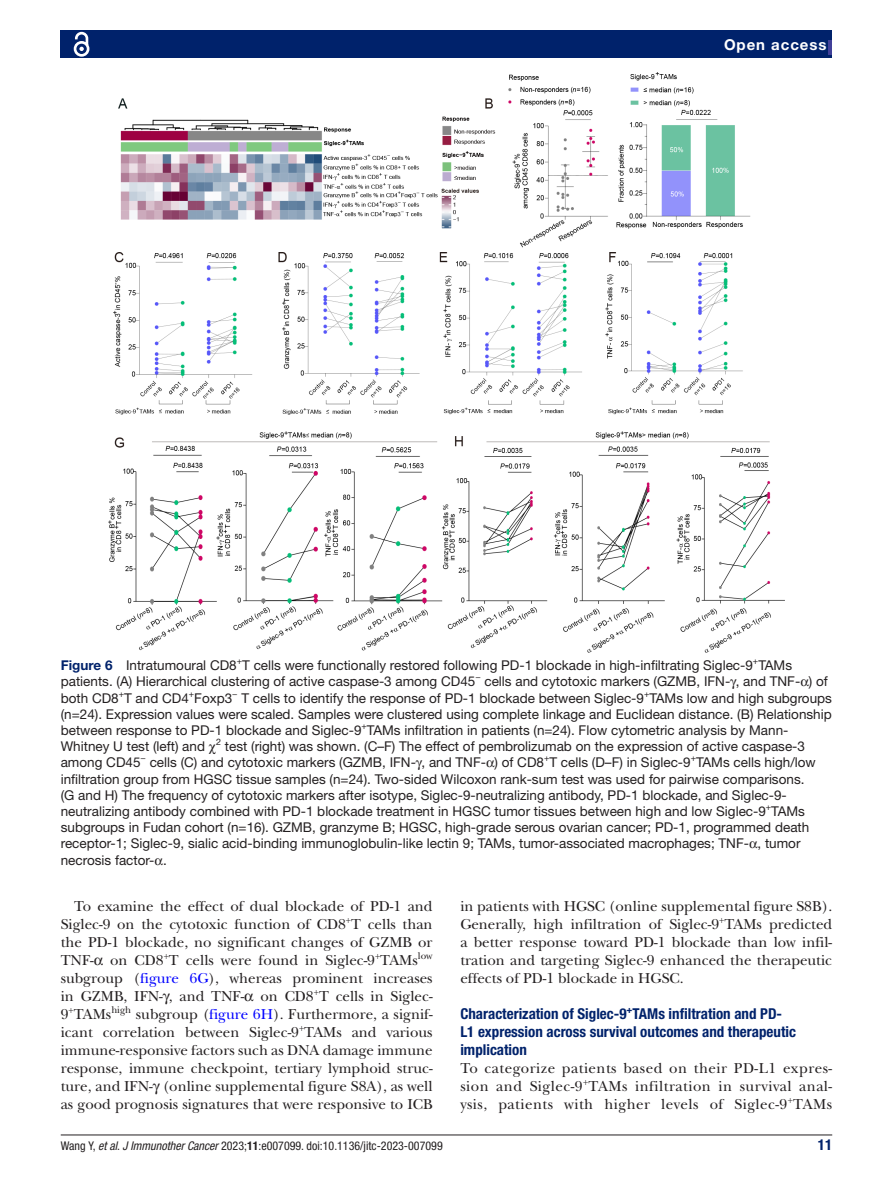
<style>
.page{position:relative;width:893px;height:1191px;background:#fff}
.page>*{position:absolute;margin:0;border:0;box-sizing:border-box;transform-origin:0 0}
.t1{font:15px/18px "New Baskerville";color:#231f20}
.t2{font:15px/18px "New Baskerville";letter-spacing:.03em;color:#231f20}
.t3{font:700 condensed 15px/18px "Helvetica Neue LT Std";color:#00226b}
.t4{font:700 15px "Helvetica Neue LT Std";letter-spacing:.065em;color:#fff}
.t5{font:13.5px/16.2px "Helvetica Neue LT Std";color:#231f20}
.t6{font:condensed 12px "Helvetica Neue LT Std";color:#231f20}
.t7{font:9.9px "New Baskerville";color:#231f20}
.t8{font:700 condensed 9.9px "Helvetica Neue LT Std";color:#00226b}
.t9{font:9px "Helvetica Neue LT Std";color:#231f20}
.s1{font-weight:700;color:#00226b}
.s2{color:#00f}
.s3{font-style:italic}
.s4{font-weight:700}
</style>
<div class="page">
<hr style="left:61px;top:1134px;width:771px;height:1px;background:#231f20">
<div style="left:61px;top:31px;width:771px;height:27px;background:#00226b"></div>
<hr style="left:828px;top:40px;width:4px;height:15px;background:#414099">
<svg style="left:73px;top:31px;width:17px;height:26px"></svg>
<img style="left:109px;top:73px;width:675px;height:579px">
<p class="t4" style="left:724px;top:35px;width:104px">Open access</p>
<p class="t5" style="left:61px;top:657px;width:773px"><span class="s1">Figure 6</span> Intratumoural CD8<sup>+</sup>T cells were functionally restored following PD-1 blockade in high-infiltrating Siglec-9<sup>+</sup>TAMs patients. (A) Hierarchical clustering of active caspase-3 among CD45<sup>−</sup> cells and cytotoxic markers (GZMB, IFN- , and TNF- ) of both CD8<sup>+</sup>T and CD4<sup>+</sup>Foxp3<sup>−</sup> T cells to identify the response of PD-1 blockade between Siglec-9<sup>+</sup>TAMs low and high subgroups (n=24). Expression values were scaled. Samples were clustered using complete linkage and Euclidean distance. (B) Relationship between response to PD-1 blockade and Siglec-9 TAMs infiltration in patients (n=24). Flow cytometric analysis by Mann-</p>
<p class="t9" style="left:362px;top:720px;width:7px">+</p>
<p class="t5" style="left:61px;top:738px;width:756px">Whitney U test (left) and <sup>2</sup> test (right) was shown. (C–F) The effect of pembrolizumab on the expression of active caspase-3 among CD45<sup>−</sup> cells (C) and cytotoxic markers (GZMB, IFN- , and TNF- ) of CD8 T cells (D–F) in Siglec-9 TAMs cells high/low</p>
<p class="t9" style="left:544px;top:752px;width:7px">+</p>
<p class="t9" style="left:691px;top:752px;width:7px">+</p>
<p class="t5" style="left:61px;top:770px;width:746px">infiltration group from HGSC tissue samples (n=24). Two-sided Wilcoxon rank-sum test was used for pairwise comparisons. (G and H) The frequency of cytotoxic markers after isotype, Siglec-9-neutralizing antibody, PD-1 blockade, and Siglec-9- neutralizing antibody combined with PD-1 blockade treatment in HGSC tumor tissues between high and low Siglec-9 TAMs</p>
<p class="t9" style="left:766px;top:801px;width:7px">+</p>
<p class="t5" style="left:61px;top:819px;width:750px">subgroups in Fudan cohort (n=16). GZMB, granzyme B; HGSC, high-grade serous ovarian cancer; PD-1, programmed death receptor-1; Siglec-9, sialic acid-binding immunoglobulin-like lectin 9; TAMs, tumor-associated macrophages; TNF- , tumor necrosis factor- .</p>
<p class="t1" style="left:61px;top:897px;width:373px;text-align:right">To examine the effect of dual blockade of PD-1 and<br>Siglec-9 on the cytotoxic function of CD8 T cells than</p>
<p class="t7" style="left:346px;top:913px;width:7px">+</p>
<p class="t1" style="left:61px;top:933px;width:373px">the PD-1 blockade, no significant changes of GZMB or<br>TNF- on CD8 T cells were found in Siglec-9 TAMs</p>
<p class="t7" style="left:164px;top:949px;width:7px">+</p>
<p class="t7" style="left:375px;top:949px;width:7px">+</p>
<p class="t7" style="left:418px;top:949px;width:16px">low</p>
<p class="t1" style="left:61px;top:969px;width:373px">subgroup (<span class="s2">figure 6G</span>), whereas prominent increases in GZMB, IFN- , and TNF- on CD8 T cells in Siglec-</p>
<p class="t7" style="left:314px;top:985px;width:7px">+</p>
<p class="t7" style="left:69px;top:1003px;width:7px">+</p>
<p class="t7" style="left:111px;top:1003px;width:21px">high</p>
<p class="t1" style="left:61px;top:1005px;width:373px;text-align:right">subgroup (<span class="s2">figure 6H</span>). Furthermore, a signif-<br>icant correlation between Siglec-9 TAMs and various</p>
<p class="t1" style="left:61px;top:1005px;width:52px">9 TAMs</p>
<p class="t7" style="left:299px;top:1021px;width:7px">+</p>
<p class="t1" style="left:61px;top:1041px;width:373px;text-align:justify">immune-responsive factors such as DNA damage immune response, immune checkpoint, tertiary lymphoid struc&shy;ture, and IFN- (online supplemental figure S8A), as well as good prognosis signatures that were responsive to ICB</p>
<p class="t1" style="left:460px;top:897px;width:373px">in patients with HGSC (online supplemental figure S8B).<br>Generally, high infiltration of Siglec-9 TAMs predicted</p>
<p class="t7" style="left:719px;top:913px;width:7px">+</p>
<p class="t1" style="left:460px;top:933px;width:373px;text-align:justify">a better response toward PD-1 blockade than low infil&shy;tration and targeting Siglec-9 enhanced the therapeutic effects of PD-1 blockade in HGSC.</p>
<p class="t3" style="left:460px;top:1004px;width:323px">Characterization of Siglec-9 TAMs infiltration and PD-</p>
<p class="t8" style="left:627px;top:1003px;width:7px">+</p>
<p class="t3" style="left:460px;top:1022px;width:337px">L1 expression across survival outcomes and therapeutic implication</p>
<p class="t2" style="left:460px;top:1059px;width:373px">To categorize patients based on their PD-L1 expres&shy;sion and Siglec-9 TAMs infiltration in survival anal-</p>
<p class="t7" style="left:583px;top:1075px;width:7px">+</p>
<p class="t2" style="left:460px;top:1095px;width:373px">ysis, patients with higher levels of Siglec-9 TAMs</p>
<p class="t7" style="left:788px;top:1093px;width:7px">+</p>
<p class="t6" style="left:61px;top:1138px;width:383px">Wang Y, <span class="s3">et al</span>. <span class="s3">J Immunother Cancer</span> 2023;<span class="s4">11</span>:e007099. doi:10.1136/jitc-2023-007099</p>
<p class="t3" style="left:818px;top:1135px;width:16px">11</p>
</div>
